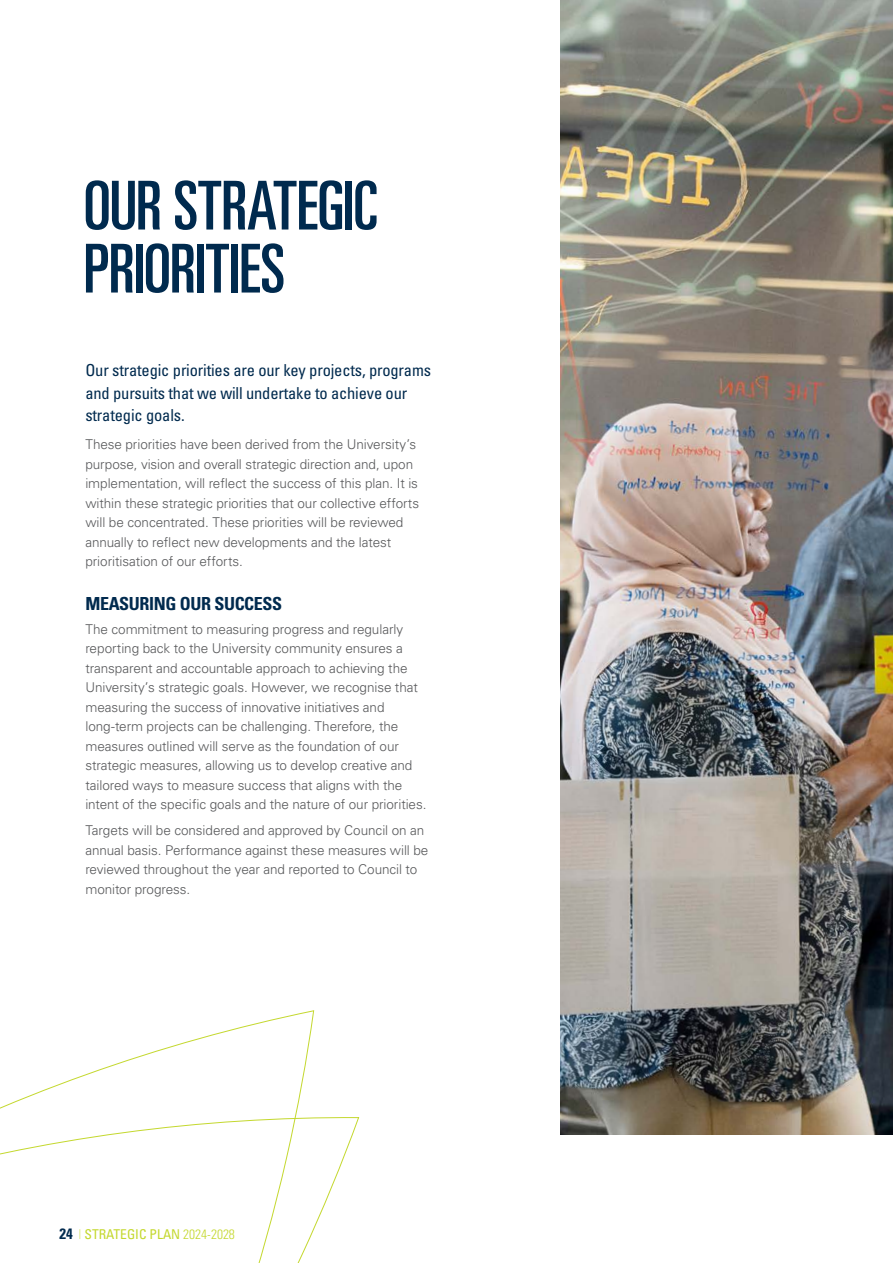
<style>
.page{position:relative;width:893px;height:1263px;background:#fff}
.page>*{position:absolute;margin:0;border:0;box-sizing:border-box;transform-origin:0 0}
.t1{font:ultra-condensed 67.5px/63px "Univers LT Std";letter-spacing:-.015em;color:#002a4e}
.t2{font:700 condensed 18px "Univers LT Std";letter-spacing:-.02em;color:#002a4e}
.t3{font:condensed 16.5px/22.5px "Univers LT Std";letter-spacing:-.01em;color:#002a4e}
.t4{font:300 13.5px/19.5px "Univers LT Std";letter-spacing:-.005em;color:#58595b}
.t5{font:condensed 13.5px "Univers LT Std";color:#c4d82e}
.s1{font-weight:700;font-size:15px;color:#002a4e}
.s2{font-weight:100;font-stretch:ultra-condensed}
.s3{font-weight:300}
</style>
<div class="page">
<img style="left:560px;top:0;width:333px;height:1134px">
<svg style="left:0;top:1010px;width:314px;height:106px"></svg>
<svg style="left:0;top:1116px;width:359px;height:147px"></svg>
<h1 class="t1" style="left:83px;top:174px;width:295px">OUR STRATEGIC<br>PRIORITIES</h1>
<p class="t3" style="left:85px;top:359px;width:347px">Our strategic priorities are our key projects, programs and pursuits that we will undertake to achieve our strategic goals.</p>
<p class="t4" style="left:85px;top:435px;width:335px">These priorities have been derived from the University’s purpose, vision and overall strategic direction and, upon implementation, will reflect the success of this plan. It is within these strategic priorities that our collective efforts will be concentrated. These priorities will be reviewed annually to reflect new developments and the latest prioritisation of our efforts.</p>
<h2 class="t2" style="left:85px;top:592px;width:198px">MEASURING OUR SUCCESS</h2>
<p class="t4" style="left:85px;top:619px;width:343px">The commitment to measuring progress and regularly reporting back to the University community ensures a transparent and accountable approach to achieving the University’s strategic goals. However, we recognise that measuring the success of innovative initiatives and long-term projects can be challenging. Therefore, the measures outlined will serve as the foundation of our strategic measures, allowing us to develop creative and tailored ways to measure success that aligns with the intent of the specific goals and the nature of our priorities.</p>
<p class="t4" style="left:85px;top:820px;width:344px">Targets will be considered and approved by Council on an annual basis. Performance against these measures will be reviewed throughout the year and reported to Council to monitor progress.</p>
<p class="t5" style="left:60px;top:1225px;width:177px"><span class="s1">24</span> <span class="s2">|</span> STRATEGIC PLAN <span class="s3">2024-2028</span></p>
</div>
